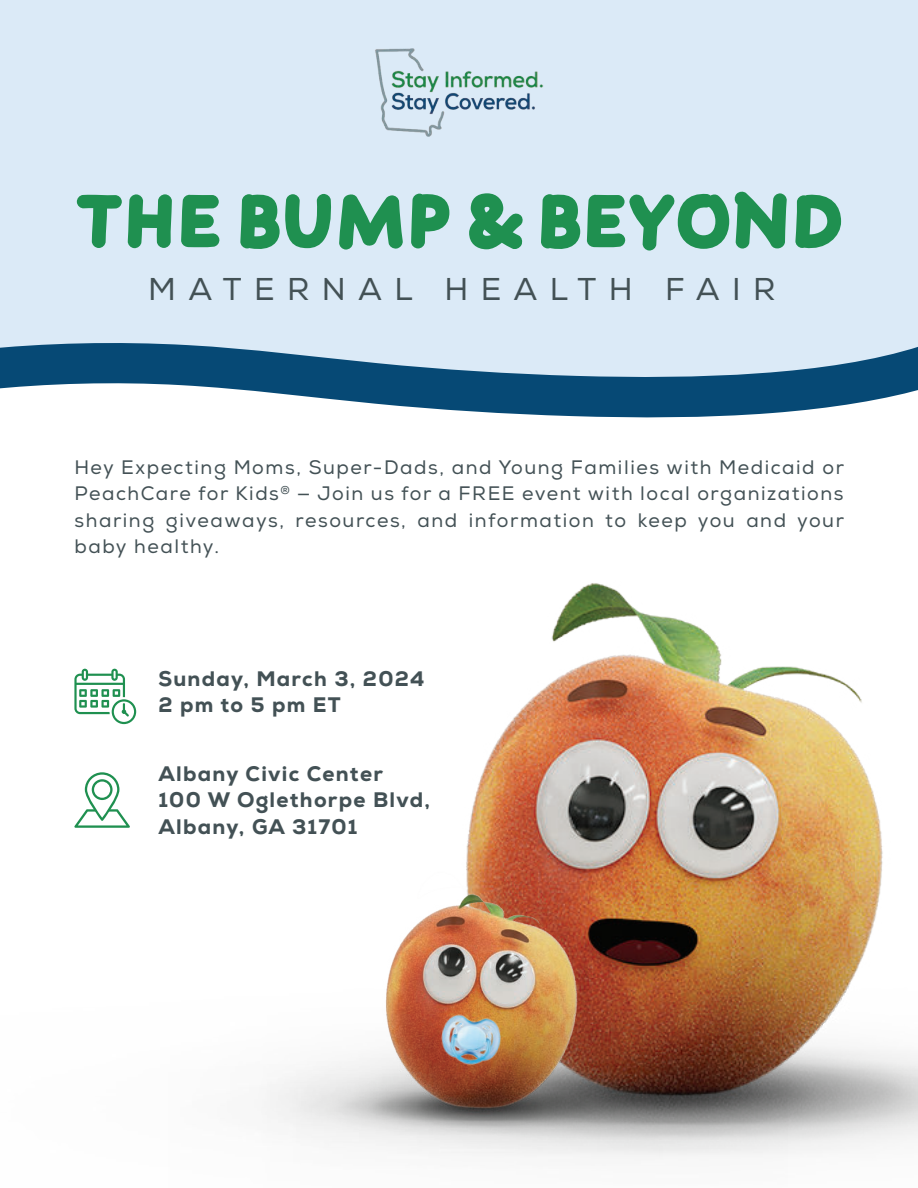
<style>
.page{position:relative;width:918px;height:1188px;background:#fff}
.page>*{position:absolute;margin:0;border:0;box-sizing:border-box;transform-origin:0 0}
.t1{font:700 73.5px "Responder P";color:#1f9050}
.t2{font:31.5px "Nexa";letter-spacing:.395em;color:#435155}
.t3{font:800 21px/26.4px "Nexa";letter-spacing:.06em;color:#435155}
.t4{font:19.5px/26.4px "Nexa";letter-spacing:.08em;color:#435155;text-align:justify}
</style>
<div class="page">
<img style="left:84px;top:583px;width:834px;height:571px">
<img style="left:169px;top:668px;width:618px;height:490px">
<div style="left:0;top:0;width:918px;height:380px;background:#dbeaf7"></div>
<svg style="left:0;top:343px;width:918px;height:75px;fill:#064975"></svg>
<svg style="left:74px;top:772px;width:56px;height:56px"></svg>
<svg style="left:74px;top:669px;width:62px;height:55px"></svg>
<img style="left:375px;top:49px;width:169px;height:87px">
<img style="left:411px;top:988px;width:121px;height:103px">
<h1 class="t1" style="left:74px;top:191px;width:771px">THE BUMP &amp; BEYOND</h1>
<h2 class="t2" style="left:148px;top:274px;width:629px">MATERNAL HEALTH FAIR</h2>
<p class="t4" style="left:74px;top:456px;width:771px">Hey Expecting Moms, Super-Dads, and Young Families with Medicaid or PeachCare for Kids<sup>®</sup> — Join us for a FREE event with local organizations sharing giveaways, resources, and information to keep you and your baby healthy.</p>
<p class="t3" style="left:158px;top:668px;width:268px">Sunday, March 3, 2024<br>2 pm to 5 pm ET</p>
<p class="t3" style="left:158px;top:763px;width:273px">Albany Civic Center<br>100 W Oglethorpe Blvd,<br>Albany, GA 31701</p>
</div>
